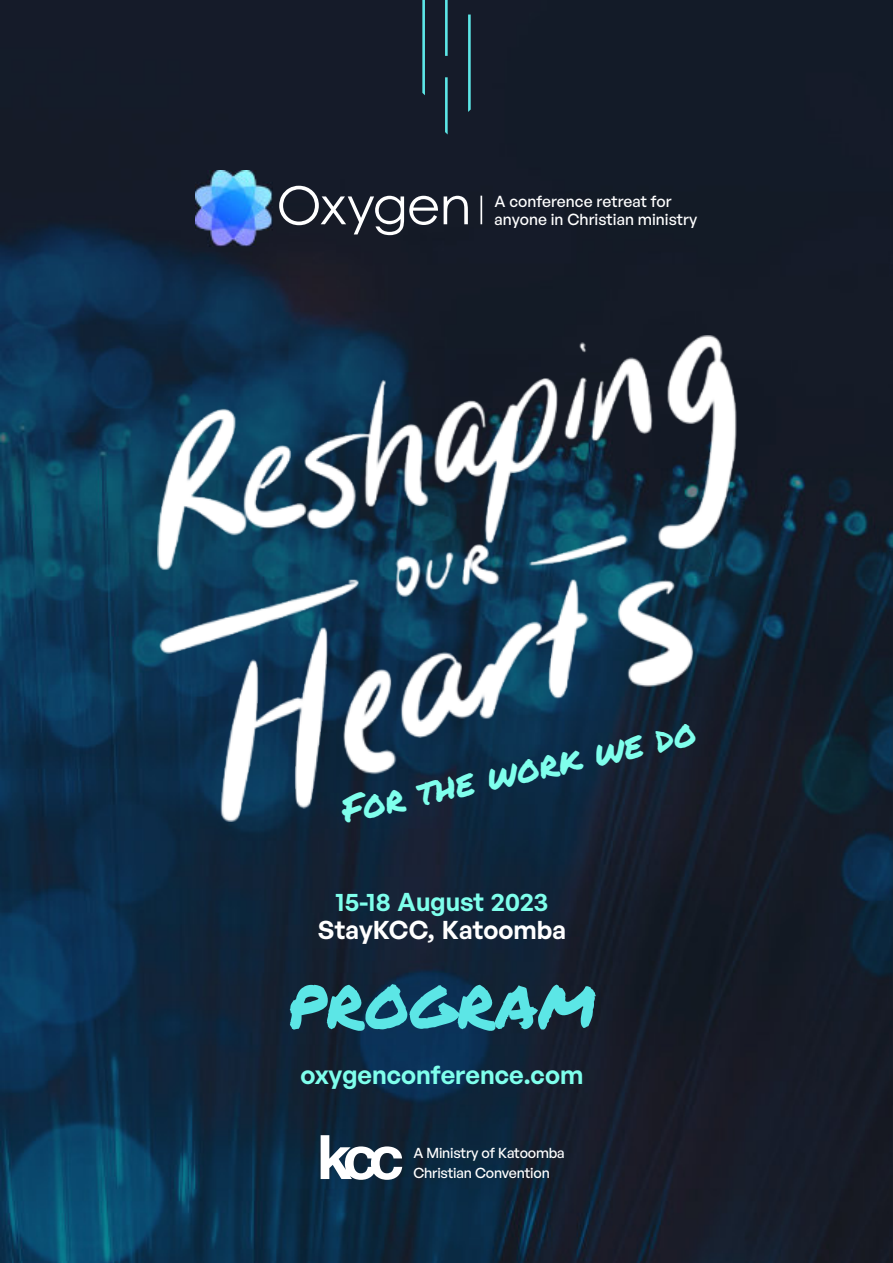
<style>
.page{position:relative;width:893px;height:1263px;background:#fff}
.page>*{position:absolute;margin:0;border:0;box-sizing:border-box;transform-origin:0 0}
.t1{font:60px "Permanent Marker";color:#5ce6e6}
.t2{font:36.6px "Permanent Marker";color:#7fffec}
.t3{font:600 25.2px "General Sans";color:#7fffec}
.t4{font:600 25.2px "General Sans";color:#fff}
.t5{font:500 15.6px/17.5px "General Sans";color:#fff}
.t6{font:500 14.1px/19.8px "General Sans";letter-spacing:-.015em;color:#fff}
</style>
<div class="page">
<div style="left:0;top:0;width:893px;height:1263px;background:#141f33;opacity:.5"></div>
<img style="left:157px;top:336px;width:579px;height:486px">
<svg style="left:279px;top:186px;width:159px;height:49px"></svg>
<svg style="left:444px;top:196px;width:24px;height:28px"></svg>
<svg style="left:195px;top:169px;width:77px;height:77px"></svg>
<img style="left:196px;top:170px;width:76px;height:77px">
<hr style="left:480px;top:196px;width:2px;height:28px;background:#fff">
<svg style="left:422px;top:0;width:49px;height:134px;background:#1d333f"></svg>
<svg style="left:321px;top:1135px;width:81px;height:45px"></svg>
<p class="t5" style="left:494px;top:192px;width:204px">A conference retreat for anyone in Christian ministry</p>
<h2 class="t2" style="left:338px;top:791px;width:363px;rotate:-13deg">For the work we do</h2>
<h3 class="t3" style="left:335px;top:886px;width:214px">15-18 August 2023</h3>
<h3 class="t4" style="left:318px;top:914px;width:250px">StayKCC, Katoomba</h3>
<h1 class="t1" style="left:288px;top:973px;width:310px">PROGRAM</h1>
<h3 class="t3" style="left:300px;top:1059px;width:284px">oxygenconference.com</h3>
<p class="t6" style="left:413px;top:1143px;width:153px">A Ministry of Katoomba<br>Christian Convention</p>
</div>
